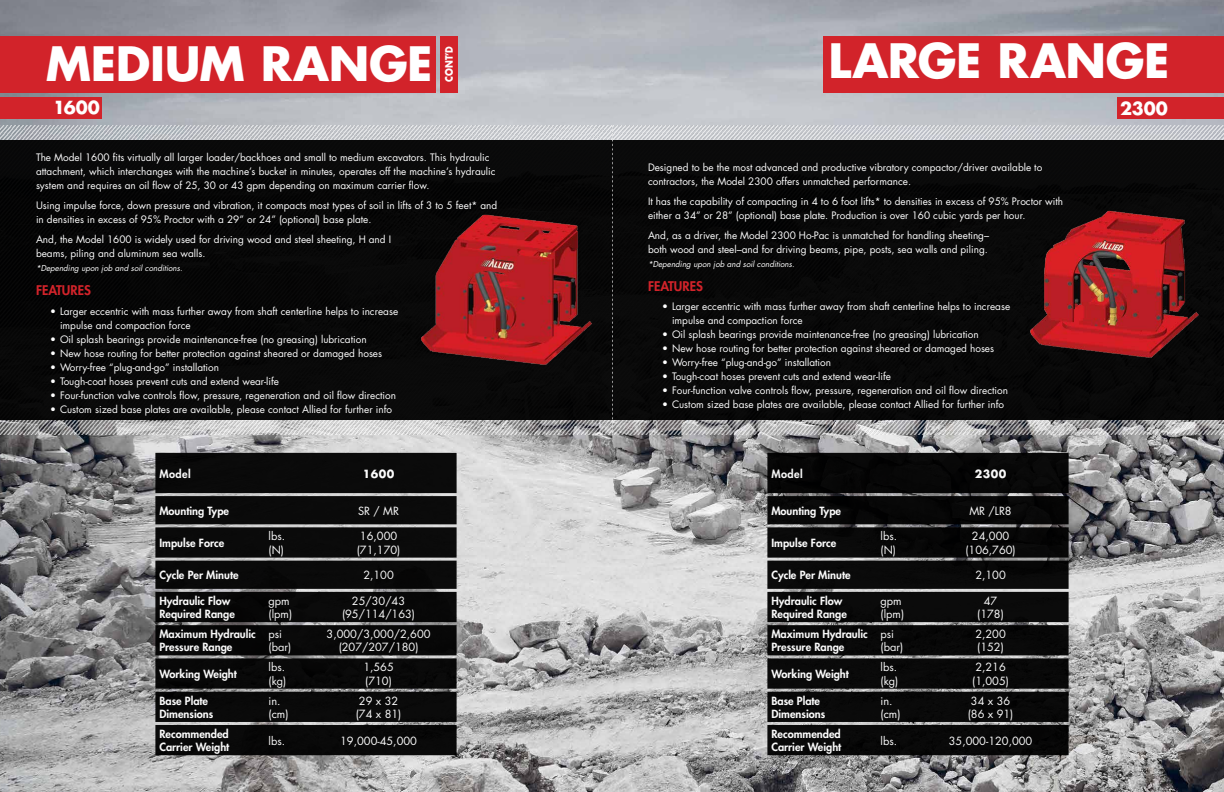
<style>
.page{position:relative;width:1224px;height:792px;background:#fff}
.page>*{position:absolute;margin:0;border:0;box-sizing:border-box;transform-origin:0 0}
.t1{font:700 46.1px "Futura Std";letter-spacing:-.01em;color:#fff}
.t2{font:700 17.5px "Futura Std";letter-spacing:-.005em;color:#fff}
.t3{font:800 13px "Futura Std";color:#d2232a}
.t4{font:800 11px/13.2px "Futura Std";color:#fff}
.t5{font:11px/13.2px "Futura Std";color:#fff}
.t6{font:700 11px "Futura Std";letter-spacing:.04em;color:#fff}
.t7{font:10px/14px "Futura Std";color:#fff}
.t8{font:700 10px "Futura Std";color:#fff;scale:.89 1}
.t9{font:italic 8px "Futura Std";color:#fff}
</style>
<div class="page">
<img style="left:0;top:0;width:1224px;height:792px">
<img style="left:0;top:126px;width:1224px;height:308px">
<div style="left:0;top:140px;width:613px;height:280px;background:#080808"></div>
<div style="left:0;top:36px;width:436px;height:57px;background:#d2232a"></div>
<div style="left:0;top:97px;width:102px;height:22px;background:#d2232a"></div>
<div style="left:613px;top:140px;width:611px;height:280px;background:#090909"></div>
<div style="left:823px;top:36px;width:401px;height:57px;background:#d2232a"></div>
<div style="left:1118px;top:97px;width:106px;height:22px;background:#d2232a"></div>
<svg style="left:155px;top:453px;width:302px;height:302px;background:#171717"></svg>
<svg style="left:767px;top:453px;width:302px;height:302px;background:#151515"></svg>
<div style="left:441px;top:36px;width:17px;height:57px;background:#d2232a"></div>
<img style="left:421px;top:214px;width:171px;height:151px">
<img style="left:1030px;top:210px;width:169px;height:148px">
<h1 class="t1" style="left:46px;top:33px;width:388px">MEDIUM RANGE</h1>
<h1 class="t1" style="left:829px;top:30px;width:342px">LARGE RANGE</h1>
<h2 class="t2" style="left:53px;top:96px;width:48px">1600</h2>
<h2 class="t2" style="left:1120px;top:97px;width:49px">2300</h2>
<p class="t8" style="left:442px;top:82px;width:41px;rotate:-90deg">CONT’D</p>
<p class="t7" style="left:36px;top:150px;width:461px">The Model 1600 fits virtually all larger loader/backhoes and small to medium excavators. This hydraulic attachment, which interchanges with the machine’s bucket in minutes, operates off the machine’s hydraulic system and requires an oil flow of 25, 30 or 43 gpm depending on maximum carrier flow.</p>
<p class="t7" style="left:36px;top:198px;width:463px">Using impulse force, down pressure and vibration, it compacts most types of soil in lifts of 3 to 5 feet* and in densities in excess of 95% Proctor with a 29” or 24” (optional) base plate.</p>
<p class="t7" style="left:36px;top:232px;width:357px">And, the Model 1600 is widely used for driving wood and steel sheeting, H and I beams, piling and aluminum sea walls.</p>
<p class="t9" style="left:36px;top:263px;width:150px">*Depending upon job and soil conditions.</p>
<h3 class="t3" style="left:36px;top:282px;width:56px">FEATURES</h3>
<p class="t7" style="left:60px;top:305px;width:340px;text-indent:-10px">• Larger eccentric with mass further away from shaft centerline helps to increase impulse and compaction force</p>
<p class="t7" style="left:50px;top:333px;width:318px">• Oil splash bearings provide maintenance-free (no greasing) lubrication</p>
<p class="t7" style="left:50px;top:347px;width:334px">• New hose routing for better protection against sheared or damaged hoses</p>
<p class="t7" style="left:50px;top:361px;width:171px">• Worry-free “plug-and-go” installation</p>
<p class="t7" style="left:50px;top:375px;width:231px">• Tough-coat hoses prevent cuts and extend wear-life</p>
<p class="t7" style="left:50px;top:389px;width:348px">• Four-function valve controls flow, pressure, regeneration and oil flow direction</p>
<p class="t7" style="left:50px;top:403px;width:344px">• Custom sized base plates are available, please contact Allied for further info</p>
<p class="t4" style="left:159px;top:467px;width:33px">Model</p>
<p class="t6" style="left:363px;top:466px;width:33px">1600</p>
<p class="t4" style="left:159px;top:504px;width:71px">Mounting Type</p>
<p class="t5" style="left:358px;top:504px;width:42px">SR / MR</p>
<p class="t4" style="left:159px;top:536px;width:66px">Impulse Force</p>
<p class="t5" style="left:269px;top:530px;width:18px">lbs. (N)</p>
<p class="t5" style="left:357px;top:530px;width:45px">16,000 (71,170)</p>
<p class="t4" style="left:159px;top:569px;width:81px">Cycle Per Minute</p>
<p class="t5" style="left:363px;top:569px;width:32px">2,100</p>
<p class="t4" style="left:159px;top:594px;width:77px">Hydraulic Flow<br>Required Range</p>
<p class="t5" style="left:269px;top:594px;width:25px">gpm (lpm)</p>
<p class="t5" style="left:342px;top:594px;width:75px;text-align:center">25/30/43 (95/114/163)</p>
<p class="t4" style="left:159px;top:628px;width:98px">Maximum Hydraulic<br>Pressure Range</p>
<p class="t5" style="left:269px;top:628px;width:24px">psi (bar)</p>
<p class="t5" style="left:327px;top:628px;width:106px;text-align:center">3,000/3,000/2,600 (207/207/180)</p>
<p class="t4" style="left:159px;top:667px;width:79px">Working Weight</p>
<p class="t5" style="left:269px;top:661px;width:19px">lbs. (kg)</p>
<p class="t5" style="left:363px;top:661px;width:32px">1,565 (710)</p>
<p class="t4" style="left:159px;top:694px;width:55px">Base Plate<br>Dimensions</p>
<p class="t5" style="left:269px;top:694px;width:21px">in. (cm)</p>
<p class="t5" style="left:356px;top:694px;width:47px">29 x 32 (74 x 81)</p>
<p class="t4" style="left:159px;top:727px;width:71px">Recommended<br>Carrier Weight</p>
<p class="t5" style="left:269px;top:734px;width:18px">lbs.</p>
<p class="t5" style="left:340px;top:734px;width:78px">19,000-45,000</p>
<p class="t7" style="left:648px;top:160px;width:396px">Designed to be the most advanced and productive vibratory compactor/driver available to contractors, the Model 2300 offers unmatched performance.</p>
<p class="t7" style="left:648px;top:194px;width:417px">It has the capability of compacting in 4 to 6 foot lifts* to densities in excess of 95% Proctor with either a 34” or 28” (optional) base plate. Production is over 160 cubic yards per hour.</p>
<p class="t7" style="left:648px;top:228px;width:343px">And, as a driver, the Model 2300 Ho-Pac is unmatched for handling sheeting– both wood and steel–and for driving beams, pipe, posts, sea walls and piling.</p>
<p class="t9" style="left:648px;top:259px;width:150px">*Depending upon job and soil conditions.</p>
<h3 class="t3" style="left:648px;top:278px;width:56px">FEATURES</h3>
<p class="t7" style="left:672px;top:300px;width:340px;text-indent:-10px">• Larger eccentric with mass further away from shaft centerline helps to increase impulse and compaction force</p>
<p class="t7" style="left:662px;top:328px;width:318px">• Oil splash bearings provide maintenance-free (no greasing) lubrication</p>
<p class="t7" style="left:662px;top:342px;width:334px">• New hose routing for better protection against sheared or damaged hoses</p>
<p class="t7" style="left:662px;top:356px;width:171px">• Worry-free “plug-and-go” installation</p>
<p class="t7" style="left:662px;top:370px;width:231px">• Tough-coat hoses prevent cuts and extend wear-life</p>
<p class="t7" style="left:662px;top:384px;width:348px">• Four-function valve controls flow, pressure, regeneration and oil flow direction</p>
<p class="t7" style="left:662px;top:398px;width:344px">• Custom sized base plates are available, please contact Allied for further info</p>
<p class="t4" style="left:771px;top:467px;width:33px">Model</p>
<p class="t6" style="left:975px;top:466px;width:33px">2300</p>
<p class="t4" style="left:771px;top:504px;width:71px">Mounting Type</p>
<p class="t5" style="left:969px;top:504px;width:44px">MR /LR8</p>
<p class="t4" style="left:771px;top:536px;width:66px">Impulse Force</p>
<p class="t5" style="left:881px;top:530px;width:18px">lbs. (N)</p>
<p class="t5" style="left:965px;top:530px;width:52px;text-align:center">24,000 (106,760)</p>
<p class="t4" style="left:771px;top:569px;width:81px">Cycle Per Minute</p>
<p class="t5" style="left:975px;top:569px;width:32px">2,100</p>
<p class="t4" style="left:771px;top:594px;width:77px">Hydraulic Flow<br>Required Range</p>
<p class="t5" style="left:881px;top:594px;width:25px">gpm (lpm)</p>
<p class="t5" style="left:977px;top:594px;width:28px;text-align:center">47 (178)</p>
<p class="t4" style="left:771px;top:628px;width:98px">Maximum Hydraulic<br>Pressure Range</p>
<p class="t5" style="left:881px;top:628px;width:24px">psi (bar)</p>
<p class="t5" style="left:975px;top:628px;width:32px">2,200 (152)</p>
<p class="t4" style="left:771px;top:667px;width:79px">Working Weight</p>
<p class="t5" style="left:881px;top:661px;width:19px">lbs. (kg)</p>
<p class="t5" style="left:972px;top:661px;width:38px">2,216 (1,005)</p>
<p class="t4" style="left:771px;top:694px;width:55px">Base Plate<br>Dimensions</p>
<p class="t5" style="left:881px;top:694px;width:21px">in. (cm)</p>
<p class="t5" style="left:968px;top:694px;width:47px">34 x 36 (86 x 91)</p>
<p class="t4" style="left:771px;top:727px;width:71px">Recommended<br>Carrier Weight</p>
<p class="t5" style="left:881px;top:734px;width:18px">lbs.</p>
<p class="t5" style="left:949px;top:734px;width:85px">35,000-120,000</p>
</div>
